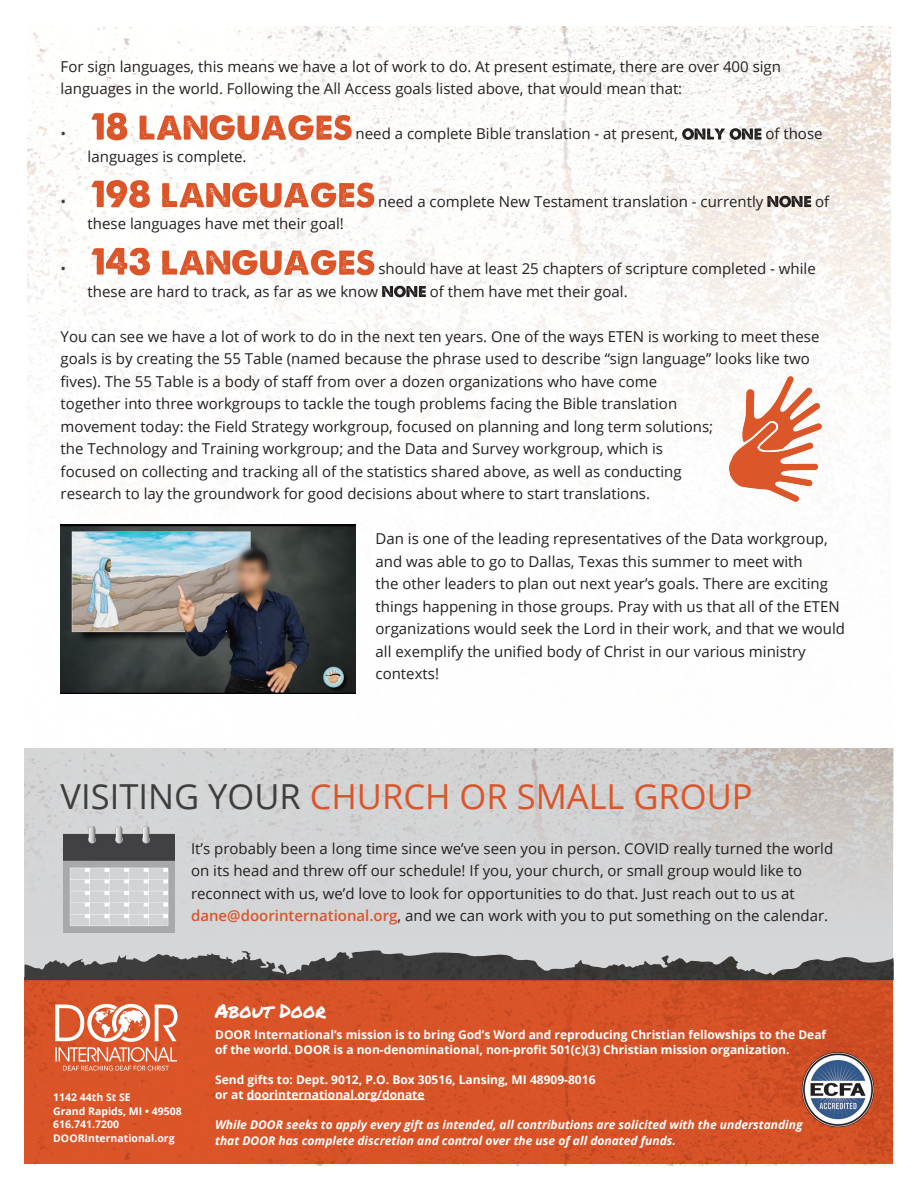
<style>
.page{position:relative;width:918px;height:1188px;background:#fff}
.page>*{position:absolute;margin:0;border:0;box-sizing:border-box;transform-origin:0 0}
.t1{font:34.5px "Open Sans";color:#db5529}
.t2{font:19.5px "Permanent Marker";color:#fff}
.t3{font:15px/22.5px "Open Sans";color:#231f20}
.t4{font:15px "Open Sans";color:#3e3e3f}
.t5{font:700 12px/15px "Open Sans";color:#fff}
.t6{font:italic 700 12px/16.2px "Open Sans";color:#fff}
.t7{font:700 10.5px/13.5px "Open Sans";color:#fff}
.s1{color:#3e3e3f}
.s2{font-weight:600;color:#db5529}
</style>
<div class="page">
<img style="left:28px;top:26px;width:863px;height:668px">
<img style="left:25px;top:980px;width:868px;height:185px">
<svg style="left:55px;top:1004px;width:123px;height:67px"></svg>
<hr style="left:247px;top:1099px;width:178px;height:1px;background:#fff">
<img style="left:799px;top:1051px;width:76px;height:78px">
<img style="left:25px;top:748px;width:868px;height:203px">
<svg style="left:92px;top:113px;width:260px;height:27px"></svg>
<svg style="left:682px;top:128px;width:80px;height:12px"></svg>
<svg style="left:92px;top:180px;width:282px;height:28px"></svg>
<svg style="left:767px;top:196px;width:44px;height:11px"></svg>
<svg style="left:92px;top:248px;width:282px;height:28px"></svg>
<svg style="left:382px;top:286px;width:44px;height:11px"></svg>
<img style="left:25px;top:951px;width:868px;height:29px">
<img style="left:64px;top:827px;width:110px;height:106px">
<img style="left:729px;top:376px;width:92px;height:126px">
<img style="left:61px;top:525px;width:294px;height:169px">
<p class="t3" style="left:61px;top:55px;width:722px">For sign languages, this means we have a lot of work to do. At present estimate, there are over 400 sign languages in the world. Following the All Access goals listed above, that would mean that:</p>
<p class="t4" style="left:61px;top:124px;width:7px">•</p>
<p class="t3" style="left:356px;top:122px;width:324px">need a complete Bible translation - at present,</p>
<p class="t3" style="left:765px;top:122px;width:59px">of those</p>
<p class="t3" style="left:88px;top:145px;width:160px">languages is complete.</p>
<p class="t4" style="left:61px;top:191px;width:7px">•</p>
<p class="t3" style="left:378px;top:190px;width:387px">need a complete New Testament translation - currently</p>
<p class="t3" style="left:815px;top:190px;width:16px">of</p>
<p class="t3" style="left:88px;top:212px;width:258px">these languages have met their goal!</p>
<p class="t4" style="left:61px;top:259px;width:7px">•</p>
<p class="t3" style="left:378px;top:257px;width:439px">should have at least 25 chapters of scripture completed - while</p>
<p class="t3" style="left:88px;top:280px;width:292px">these are hard to track, as far as we know</p>
<p class="t3" style="left:430px;top:280px;width:199px">of them have met their goal.</p>
<p class="t3" style="left:61px;top:325px;width:760px">You can see we have a lot of work to do in the next ten years. One of the ways ETEN is working to meet these goals is by creating the 55 Table (named because the phrase used to describe “sign language” looks like two fives). The 55 Table is a body of staff from over a dozen organizations who have come<br>together into three workgroups to tackle the tough problems facing the Bible translation<br>movement today: the Field Strategy workgroup, focused on planning and long term solutions;<br>the Technology and Training workgroup; and the Data and Survey workgroup, which is<br>focused on collecting and tracking all of the statistics shared above, as well as conducting<br>research to lay the groundwork for good decisions about where to start translations.</p>
<p class="t3" style="left:376px;top:527px;width:471px">Dan is one of the leading representatives of the Data workgroup, and was able to go to Dallas, Texas this summer to meet with<br>the other leaders to plan out next year’s goals. There are exciting things happening in those groups. Pray with us that all of the ETEN organizations would seek the Lord in their work, and that we would all exemplify the unified body of Christ in our various ministry contexts!</p>
<p class="t1" style="left:61px;top:773px;width:694px"><span class="s1">VISITING YOUR</span> CHURCH OR SMALL GROUP</p>
<p class="t3" style="left:191px;top:837px;width:644px">It’s probably been a long time since we’ve seen you in person. COVID really turned the world on its head and threw off our schedule! If you, your church, or small group would like to reconnect with us, we’d love to look for opportunities to do that. Just reach out to us at</p>
<p class="t3" style="left:191px;top:904px;width:639px"><span class="s2">dane@doorinternational.org</span>, and we can work with you to put something on the calendar.</p>
<p class="t7" style="left:53px;top:1090px;width:130px">1142 44th St SE<br>Grand Rapids, MI • 49508<br>616.741.7200<br>DOORInternational.org</p>
<h2 class="t2" style="left:215px;top:996px;width:112px">About Door</h2>
<p class="t5" style="left:215px;top:1027px;width:613px">DOOR International’s mission is to bring God’s Word and reproducing Christian fellowships to the Deaf of the world. DOOR is a non-denominational, non-profit 501(c)(3) Christian mission organization.</p>
<p class="t5" style="left:215px;top:1072px;width:382px">Send gifts to: Dept. 9012, P.O. Box 30516, Lansing, MI 48909-8016 or at doorinternational.org/donate</p>
<p class="t6" style="left:215px;top:1116px;width:589px">While DOOR seeks to apply every gift as intended, all contributions are solicited with the understanding that DOOR has complete discretion and control over the use of all donated funds.</p>
</div>
